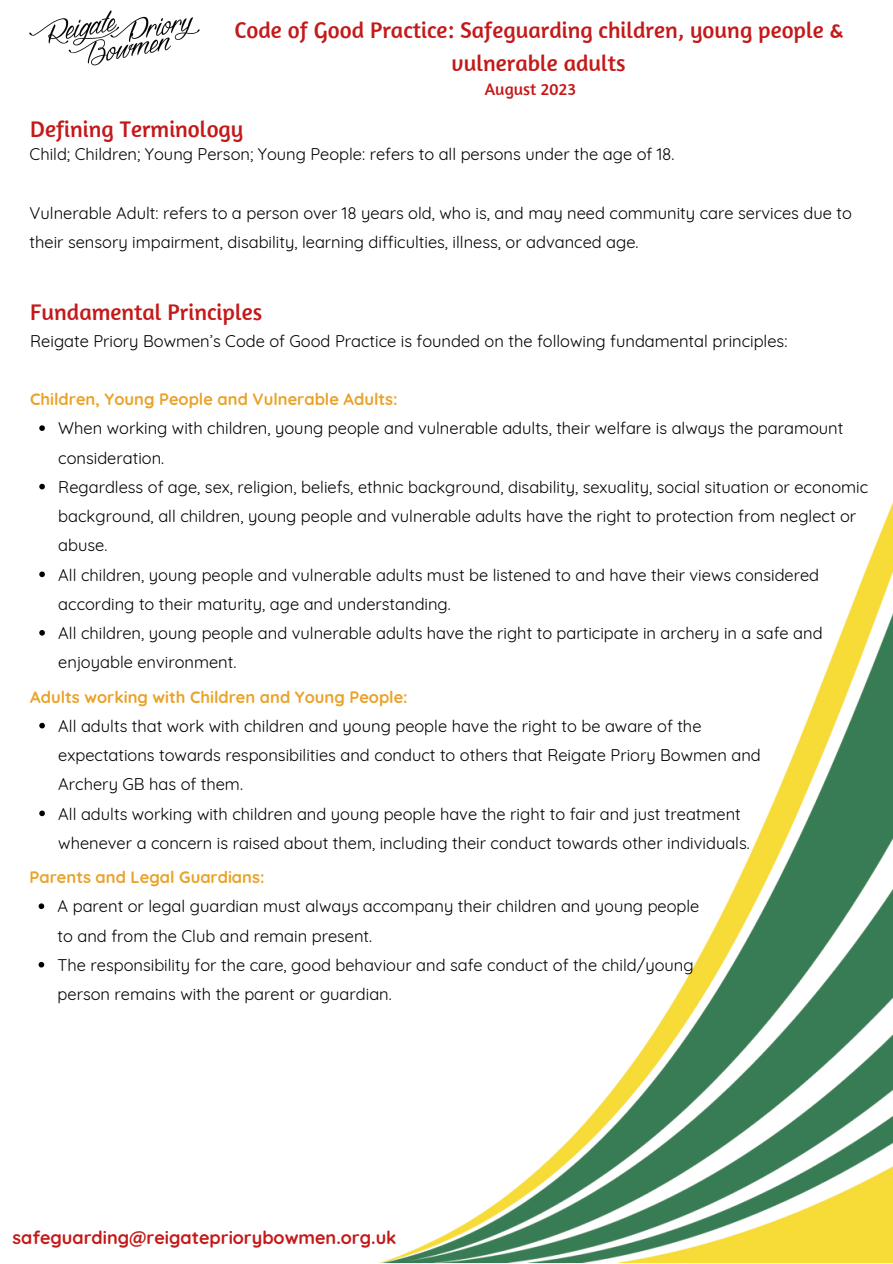
<style>
.page{position:relative;width:893px;height:1264px;background:#fff}
.page>*{position:absolute;margin:0;border:0;box-sizing:border-box;transform-origin:0 0}
.t1{font:23.1px/32.5px "Amaranth";color:#c41919;text-align:center}
.t2{font:700 18px "Quicksand";color:#c41919}
.t3{font:17.1px "Amaranth";color:#c41919}
.t4{font:16.5px/29.2px "Quicksand";color:#000}
.t5{font:700 16.5px "Quicksand";color:#eaa228}
</style>
<div class="page">
<img style="left:30px;top:11px;width:169px;height:55px">
<img style="left:381px;top:504px;width:511px;height:758px">
<svg style="left:39px;top:425px;width:6px;height:6px"></svg>
<svg style="left:39px;top:484px;width:6px;height:5px"></svg>
<svg style="left:39px;top:571px;width:6px;height:6px"></svg>
<svg style="left:39px;top:630px;width:6px;height:5px"></svg>
<svg style="left:39px;top:722px;width:6px;height:6px"></svg>
<svg style="left:39px;top:810px;width:6px;height:6px"></svg>
<svg style="left:39px;top:903px;width:5px;height:6px"></svg>
<svg style="left:39px;top:961px;width:5px;height:6px"></svg>
<p class="t1" style="left:234px;top:14px;width:610px">Code of Good Practice: Safeguarding children, young people &amp; vulnerable adults</p>
<p class="t3" style="left:485px;top:78px;width:92px">August 2023</p>
<p class="t1" style="left:30px;top:112px;width:214px">Defining Terminology</p>
<p class="t4" style="left:30px;top:139px;width:646px">Child; Children; Young Person; Young People: refers to all persons under the age of 18.</p>
<p class="t4" style="left:30px;top:198px;width:823px">Vulnerable Adult: refers to a person over 18 years old, who is, and may need community care services due to their sensory impairment, disability, learning difficulties, illness, or advanced age.</p>
<p class="t1" style="left:30px;top:295px;width:233px">Fundamental Principles</p>
<p class="t4" style="left:30px;top:326px;width:758px">Reigate Priory Bowmen’s Code of Good Practice is founded on the following fundamental principles:</p>
<p class="t5" style="left:30px;top:388px;width:369px">Children, Young People and Vulnerable Adults:</p>
<p class="t4" style="left:58px;top:413px;width:786px">When working with children, young people and vulnerable adults, their welfare is always the paramount consideration.</p>
<p class="t4" style="left:58px;top:472px;width:811px">Regardless of age, sex, religion, beliefs, ethnic background, disability, sexuality, social situation or economic background, all children, young people and vulnerable adults have the right to protection from neglect or abuse.</p>
<p class="t4" style="left:58px;top:559px;width:762px">All children, young people and vulnerable adults must be listened to and have their views considered according to their maturity, age and understanding.</p>
<p class="t4" style="left:58px;top:618px;width:765px">All children, young people and vulnerable adults have the right to participate in archery in a safe and enjoyable environment.</p>
<p class="t5" style="left:30px;top:686px;width:379px">Adults working with Children and Young People:</p>
<p class="t4" style="left:58px;top:711px;width:704px">All adults that work with children and young people have the right to be aware of the expectations towards responsibilities and conduct to others that Reigate Priory Bowmen and<br>Archery GB has of them.</p>
<p class="t4" style="left:58px;top:798px;width:693px">All adults working with children and young people have the right to fair and just treatment whenever a concern is raised about them, including their conduct towards other individuals.</p>
<p class="t5" style="left:30px;top:866px;width:236px">Parents and Legal Guardians:</p>
<p class="t4" style="left:58px;top:891px;width:643px">A parent or legal guardian must always accompany their children and young people to and from the Club and remain present.</p>
<p class="t4" style="left:58px;top:950px;width:637px">The responsibility for the care, good behaviour and safe conduct of the child/young person remains with the parent or guardian.</p>
<p class="t2" style="left:13px;top:1225px;width:385px">safeguarding@reigatepriorybowmen.org.uk</p>
</div>
